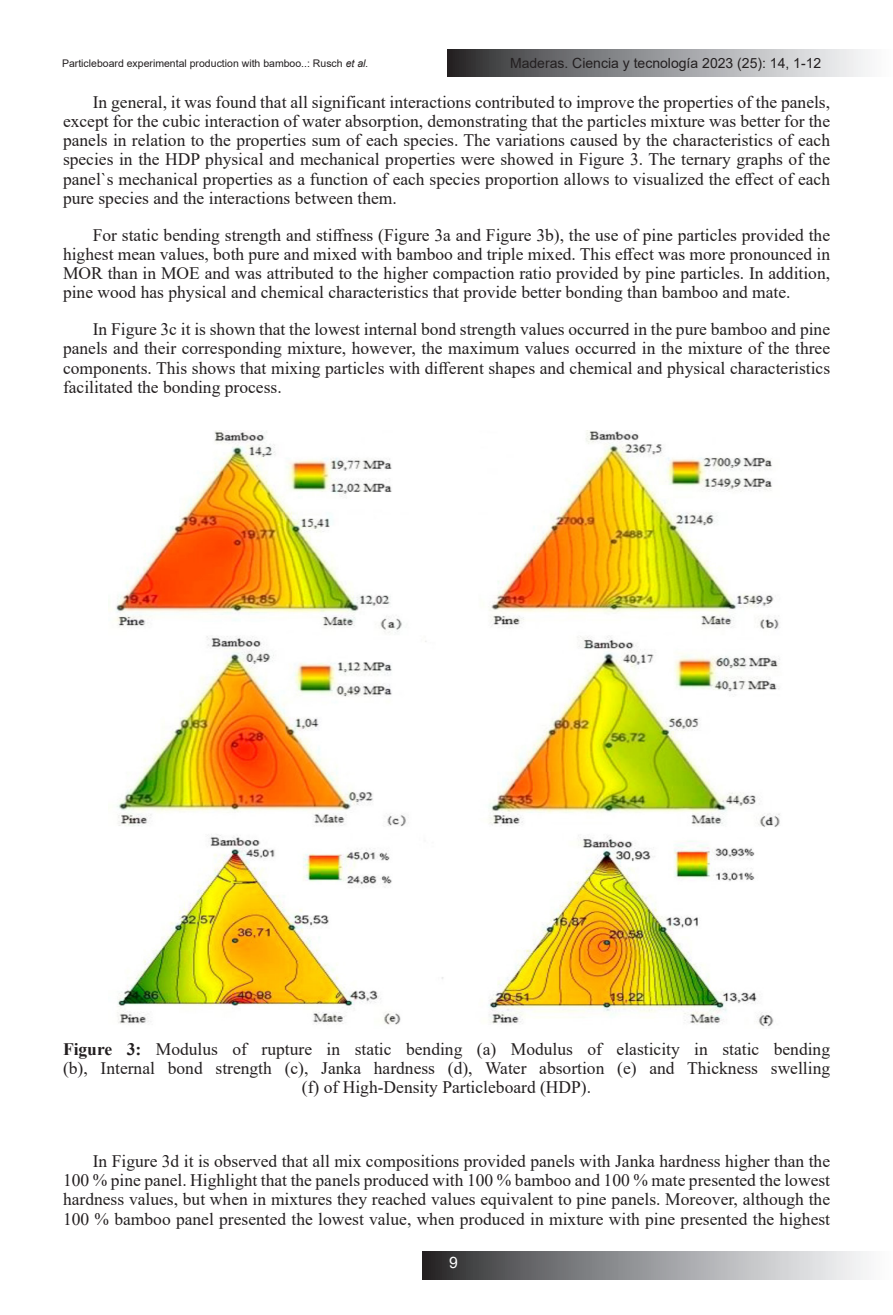
<style>
.page{position:relative;width:893px;height:1315px;background:#fff}
.page>*{position:absolute;margin:0;border:0;box-sizing:border-box;transform-origin:0 0}
.New_paragraph{font:17.5px/19.2px "Times New Roman";color:#231f20;text-align:justify}
.t1{font:15.75px "Arial";color:#fff}
.t2{font:14px "Arial";color:#231f20}
.t3{font:10.5px "Arial";color:#231f20}
.s1{font-style:italic}
.s2{font-weight:700}
</style>
<div class="page">
<svg style="left:448px;top:49px;width:420px;height:28px;background:#949597"></svg>
<svg style="left:423px;top:1252px;width:444px;height:27px;background:#949597"></svg>
<img style="left:115px;top:430px;width:665px;height:597px">
<p class="t3" style="left:62px;top:56px;width:308px">Particleboard experimental production with bamboo..: Rusch <span class="s1">et al.</span></p>
<p class="t2" style="left:510px;top:53px;width:313px">Maderas. Ciencia y tecnología 2023 (25): 14, 1-12</p>
<p class="New_paragraph" style="left:63px;top:92px;width:769px;text-indent:30px">In general, it was found that all significant interactions contributed to improve the properties of the panels, except for the cubic interaction of water absorption, demonstrating that the particles mixture was better for the panels in relation to the properties sum of each species. The variations caused by the characteristics of each species in the HDP physical and mechanical properties were showed in Figure 3. The ternary graphs of the panel`s mechanical properties as a function of each species proportion allows to visualized the effect of each pure species and the interactions between them.</p>
<p class="New_paragraph" style="left:63px;top:225px;width:769px;text-indent:30px">For static bending strength and stiffness (Figure 3a and Figure 3b), the use of pine particles provided the highest mean values, both pure and mixed with bamboo and triple mixed. This effect was more pronounced in MOR than in MOE and was attributed to the higher compaction ratio provided by pine particles. In addition, pine wood has physical and chemical characteristics that provide better bonding than bamboo and mate.</p>
<p class="New_paragraph" style="left:63px;top:319px;width:769px;text-indent:30px">In Figure 3c it is shown that the lowest internal bond strength values occurred in the pure bamboo and pine panels and their corresponding mixture, however, the maximum values occurred in the mixture of the three components. This shows that mixing particles with different shapes and chemical and physical characteristics facilitated the bonding process.</p>
<p class="New_paragraph" style="left:63px;top:1038px;width:769px;text-align:center"><span class="s2">Figure 3:</span> Modulus of rupture in static bending (a) Modulus of elasticity in static bending (b), Internal bond strength (c), Janka hardness (d), Water absortion (e) and Thickness swelling (f) of High-Density Particleboard (HDP).</p>
<p class="New_paragraph" style="left:63px;top:1150px;width:769px;text-indent:30px">In Figure 3d it is observed that all mix compositions provided panels with Janka hardness higher than the 100 % pine panel. Highlight that the panels produced with 100 % bamboo and 100 % mate presented the lowest hardness values, but when in mixtures they reached values equivalent to pine panels. Moreover, although the 100 % bamboo panel presented the lowest value, when produced in mixture with pine presented the highest</p>
<p class="t1" style="left:449px;top:1252px;width:10px">9</p>
</div>
